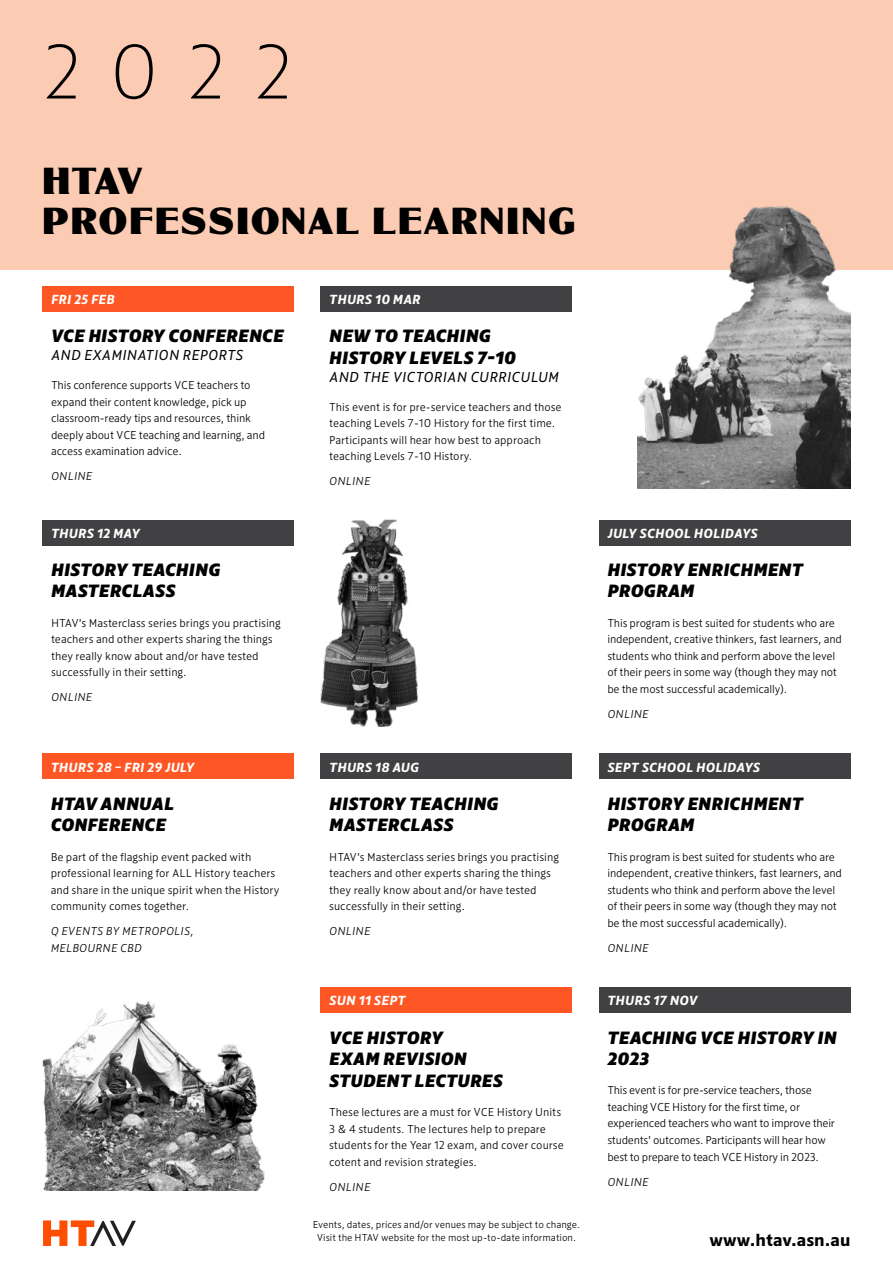
<style>
.page{position:relative;width:893px;height:1263px;background:#fff}
.page>*{position:absolute;margin:0;border:0;box-sizing:border-box;transform-origin:0 0}
.t1{font:81px "Kranto Thin Text";color:#000}
.t2{font:700 33px/39.6px "LTC Globe Gothic";letter-spacing:.06em;color:#000}
.t3{font:italic 18px/21.6px "Kranto Black Text";letter-spacing:.005em;color:#000}
.t4{font:18px "Kranto Bold Text";color:#000}
.t5{font:italic 15px "Kranto Regular Text";letter-spacing:.005em;color:#000}
.t6{font:italic 13.5px "Kranto Bold Text";letter-spacing:.005em;color:#fff}
.t7{font:12px/16.5px "Kranto Light Text";letter-spacing:-.01em;color:#000}
.t8{font:italic 12px/16.5px "Kranto Light Text";letter-spacing:.005em;color:#000}
.t9{font:10.5px/12.6px "Kranto Light Text";color:#000;text-align:center}
</style>
<div class="page">
<div style="left:0;top:0;width:893px;height:270px;background:#fbcbb3"></div>
<div style="left:43px;top:286px;width:251px;height:25px;background:#ff5625"></div>
<div style="left:321px;top:286px;width:251px;height:25px;background:#414042"></div>
<div style="left:43px;top:520px;width:251px;height:25px;background:#414042"></div>
<div style="left:42px;top:754px;width:252px;height:25px;background:#ff5625"></div>
<div style="left:321px;top:754px;width:251px;height:25px;background:#414042"></div>
<div style="left:321px;top:987px;width:251px;height:26px;background:#ff5625"></div>
<div style="left:599px;top:987px;width:251px;height:26px;background:#414042"></div>
<div style="left:599px;top:520px;width:251px;height:25px;background:#414042"></div>
<div style="left:599px;top:754px;width:251px;height:25px;background:#414042"></div>
<img style="left:638px;top:206px;width:212px;height:283px">
<img style="left:43px;top:1002px;width:222px;height:188px">
<svg style="left:43px;top:1220px;width:93px;height:26px"></svg>
<img style="left:321px;top:520px;width:97px;height:206px">
<h1 class="t1" style="left:42px;top:26px;width:252px">2022</h1>
<h2 class="t2" style="left:42px;top:162px;width:535px">HTAV<br>PROFESSIONAL LEARNING</h2>
<p class="t6" style="left:51px;top:291px;width:65px">FRI 25 FEB</p>
<h3 class="t3" style="left:51px;top:324px;width:234px">VCE HISTORY CONFERENCE</h3>
<p class="t5" style="left:51px;top:346px;width:194px">AND EXAMINATION REPORTS</p>
<p class="t7" style="left:51px;top:377px;width:216px">This conference supports VCE teachers to expand their content knowledge, pick up classroom-ready tips and resources, think deeply about VCE teaching and learning, and access examination advice.</p>
<p class="t8" style="left:51px;top:468px;width:43px">ONLINE</p>
<p class="t6" style="left:51px;top:524px;width:91px">THURS 12 MAY</p>
<h3 class="t3" style="left:51px;top:558px;width:171px">HISTORY TEACHING<br>MASTERCLASS</h3>
<p class="t7" style="left:51px;top:614px;width:231px">HTAV’s Masterclass series brings you practising teachers and other experts sharing the things they really know about and/or have tested successfully in their setting.</p>
<p class="t8" style="left:51px;top:689px;width:43px">ONLINE</p>
<p class="t6" style="left:51px;top:758px;width:145px">THURS 28 – FRI 29 JULY</p>
<h3 class="t3" style="left:51px;top:792px;width:125px">HTAV ANNUAL<br>CONFERENCE</h3>
<p class="t7" style="left:51px;top:848px;width:230px">Be part of the flagship event packed with professional learning for ALL History teachers and share in the unique spirit when the History community comes together.</p>
<p class="t8" style="left:51px;top:923px;width:145px">Q EVENTS BY METROPOLIS,<br>MELBOURNE CBD</p>
<p class="t6" style="left:329px;top:291px;width:93px">THURS 10 MAR</p>
<h3 class="t3" style="left:329px;top:324px;width:188px">NEW TO TEACHING<br>HISTORY LEVELS 7-10</h3>
<p class="t5" style="left:329px;top:368px;width:231px">AND THE VICTORIAN CURRICULUM</p>
<p class="t7" style="left:329px;top:399px;width:234px">This event is for pre-service teachers and those teaching Levels 7-10 History for the first time.<br>Participants will hear how best to approach teaching Levels 7-10 History.</p>
<p class="t8" style="left:329px;top:473px;width:43px">ONLINE</p>
<p class="t6" style="left:329px;top:758px;width:92px">THURS 18 AUG</p>
<h3 class="t3" style="left:329px;top:792px;width:171px">HISTORY TEACHING<br>MASTERCLASS</h3>
<p class="t7" style="left:329px;top:848px;width:231px">HTAV’s Masterclass series brings you practising teachers and other experts sharing the things they really know about and/or have tested successfully in their setting.</p>
<p class="t8" style="left:329px;top:923px;width:43px">ONLINE</p>
<p class="t6" style="left:329px;top:992px;width:78px">SUN 11 SEPT</p>
<h3 class="t3" style="left:329px;top:1026px;width:175px">VCE HISTORY<br>EXAM REVISION<br>STUDENT LECTURES</h3>
<p class="t7" style="left:329px;top:1104px;width:236px">These lectures are a must for VCE History Units 3 &amp; 4 students. The lectures help to prepare students for the Year 12 exam, and cover course cotent and revision strategies.</p>
<p class="t8" style="left:329px;top:1178px;width:43px">ONLINE</p>
<p class="t9" style="left:313px;top:1218px;width:269px">Events, dates, prices and/or venues may be subject to change.<br>Visit the HTAV website for the most up-to-date information.</p>
<p class="t6" style="left:607px;top:524px;width:152px">JULY SCHOOL HOLIDAYS</p>
<h3 class="t3" style="left:607px;top:558px;width:197px">HISTORY ENRICHMENT<br>PROGRAM</h3>
<p class="t7" style="left:607px;top:614px;width:236px">This program is best suited for students who are independent, creative thinkers, fast learners, and students who think and perform above the level of their peers in some way (though they may not be the most successful academically).</p>
<p class="t8" style="left:607px;top:705px;width:43px">ONLINE</p>
<p class="t6" style="left:607px;top:758px;width:154px">SEPT SCHOOL HOLIDAYS</p>
<h3 class="t3" style="left:607px;top:792px;width:197px">HISTORY ENRICHMENT<br>PROGRAM</h3>
<p class="t7" style="left:607px;top:848px;width:236px">This program is best suited for students who are independent, creative thinkers, fast learners, and students who think and perform above the level of their peers in some way (though they may not be the most successful academically).</p>
<p class="t8" style="left:607px;top:939px;width:43px">ONLINE</p>
<p class="t6" style="left:607px;top:992px;width:92px">THURS 17 NOV</p>
<h3 class="t3" style="left:607px;top:1026px;width:231px">TEACHING VCE HISTORY IN<br>2023</h3>
<p class="t7" style="left:607px;top:1082px;width:229px">This event is for pre-service teachers, those teaching VCE History for the first time, or experienced teachers who want to improve their students’ outcomes. Participants will hear how best to prepare to teach VCE History in 2023.</p>
<p class="t8" style="left:607px;top:1173px;width:43px">ONLINE</p>
<h3 class="t4" style="left:709px;top:1228px;width:143px">www.htav.asn.au</h3>
</div>
